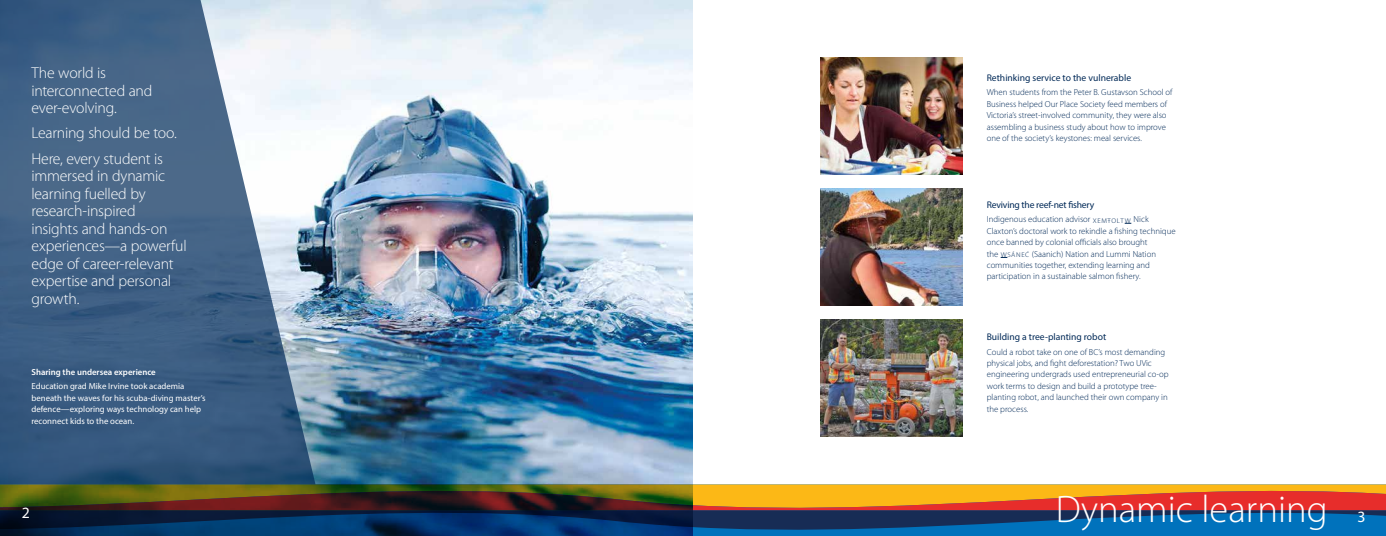
<style>
.page{position:relative;width:1386px;height:536px;background:#fff}
.page>*{position:absolute;margin:0;border:0;box-sizing:border-box;transform-origin:0 0}
.t1{font:300 38.5px "Myriad Pro";color:#fff}
.t2{font:300 15.75px/17.5px "Myriad Pro";letter-spacing:-.015em;color:#fff}
.t3{font:15.75px "Myriad Pro";color:#fff}
.t4{font:9.62px "Myriad Pro";color:#002957}
.t5{font:9.62px "Myriad Pro";letter-spacing:-.02em;color:#002957}
.t6{font:300 8.75px/11.4px "Myriad Pro";color:#002957}
.t7{font:8.75px/11.4px "Myriad Pro";color:#fff}
.t8{font:600 8.75px "Myriad Pro";color:#fff}
.s1{font-stretch:semi-condensed;font-size:6.83px}
</style>
<div class="page">
<img style="left:315px;top:0;width:378px;height:484px">
<svg style="left:0;top:0;width:315px;height:484px;background:#5a7796"></svg>
<svg style="left:0;top:528px;width:1386px;height:8px;background:#005291"></svg>
<svg style="left:0;top:484px;width:1386px;height:44px;background:#624f3b"></svg>
<img style="left:820px;top:188px;width:142px;height:117px">
<img style="left:820px;top:319px;width:142px;height:117px">
<img style="left:820px;top:57px;width:142px;height:117px">
<h2 class="t2" style="left:32px;top:64px;width:122px">The world is interconnected and ever-evolving.</h2>
<h2 class="t2" style="left:32px;top:120px;width:147px;line-height:25.4px">Learning should be too.<br>Here, every student is</h2>
<h2 class="t2" style="left:32px;top:167px;width:157px">immersed in dynamic learning fuelled by research-inspired<br>insights and hands-on experiences—a powerful edge of career-relevant expertise and personal growth.</h2>
<p class="t8" style="left:32px;top:366px;width:126px">Sharing the undersea experience</p>
<p class="t7" style="left:32px;top:380px;width:176px">Education grad Mike Irvine took academia beneath the waves for his scuba-diving master’s defence—exploring ways technology can help reconnect kids to the ocean.</p>
<p class="t4" style="left:987px;top:71px;width:146px">Rethinking service to the vulnerable</p>
<p class="t6" style="left:987px;top:87px;width:187px">When students from the Peter B. Gustavson School of Business helped Our Place Society feed members of Victoria’s street-involved community, they were also assembling a business study about how to improve one of the society’s keystones: meal services.</p>
<p class="t5" style="left:987px;top:198px;width:109px">Reviving the reef-net fishery</p>
<p class="t6" style="left:987px;top:214px;width:190px">Indigenous education advisor <span class="s1">XEMŦOLTW</span> Nick Claxton’s doctoral work to rekindle a fishing technique once banned by colonial officials also brought<br>the <span class="s1">WSÁNEĆ</span> (Saanich) Nation and Lummi Nation communities together, extending learning and participation in a sustainable salmon fishery.</p>
<p class="t4" style="left:987px;top:330px;width:121px">Building a tree-planting robot</p>
<p class="t6" style="left:987px;top:346px;width:183px">Could a robot take on one of BC’s most demanding physical jobs, and fight deforestation? Two UVic engineering undergrads used entrepreneurial co-op work terms to design and build a prototype tree&shy;planting robot, and launched their own company in the process.</p>
<h1 class="t1" style="left:1056px;top:486px;width:273px">Dynamic learning</h1>
<h2 class="t3" style="left:22px;top:503px;width:10px">2</h2>
<h2 class="t3" style="left:1358px;top:506px;width:10px">3</h2>
</div>
